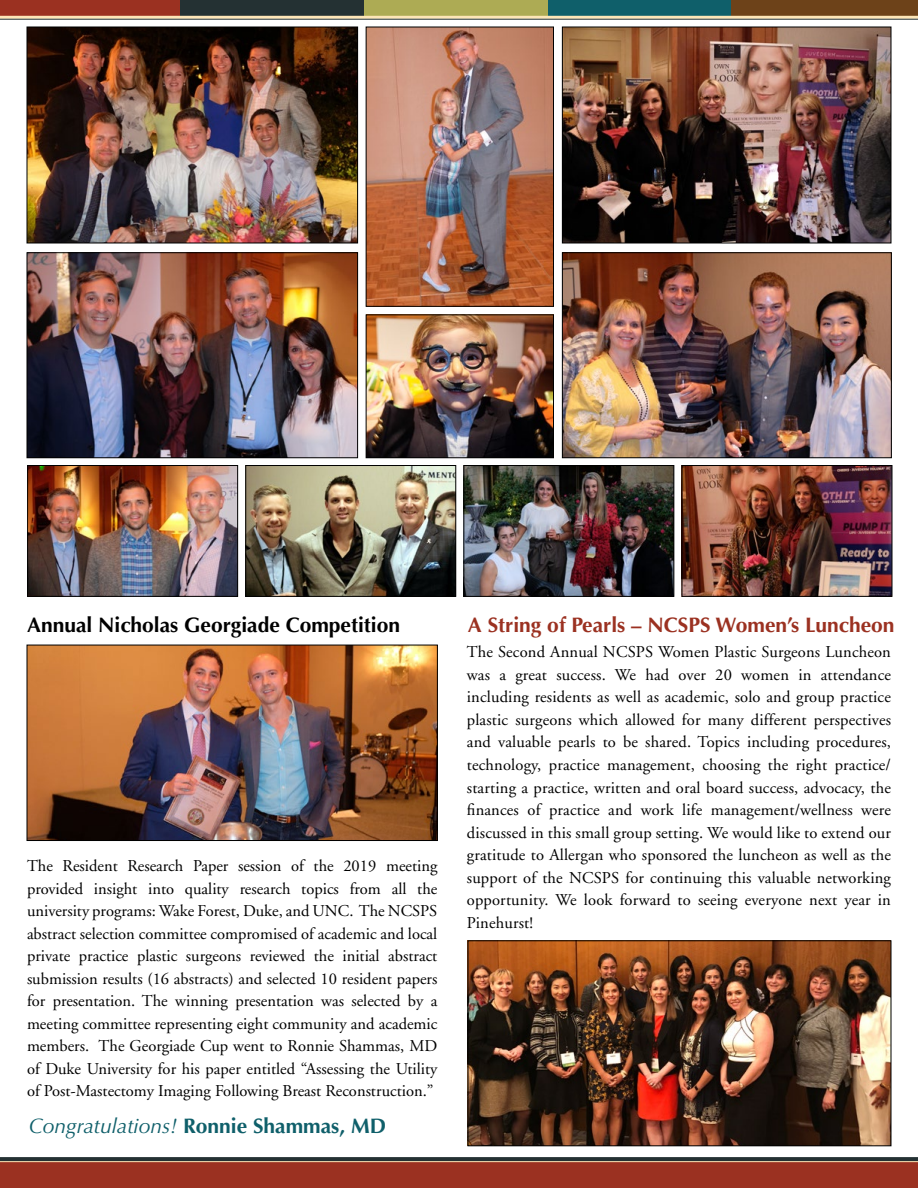
<style>
.page{position:relative;width:918px;height:1188px;background:#fff}
.page>*{position:absolute;margin:0;border:0;box-sizing:border-box;transform-origin:0 0}
.t1{font:700 21px "Optima";color:#9b3121}
.t2{font:700 21px "Optima";color:#000}
.t3{font:italic 21px "Optima";color:#0f5f6a}
.t4{font:16.5px/22.5px "Adobe Garamond";color:#000;text-align:justify}
.s1{font-weight:700;font-style:normal}
</style>
<div class="page">
<div style="left:0;top:0;width:181px;height:17px;background:#9b3121"></div>
<div style="left:181px;top:0;width:183px;height:17px;background:#243133"></div>
<div style="left:364px;top:0;width:184px;height:17px;background:#adab54"></div>
<div style="left:548px;top:0;width:183px;height:17px;background:#0f5f6a"></div>
<div style="left:731px;top:0;width:187px;height:17px;background:#6d4219"></div>
<div style="left:0;top:1159px;width:918px;height:29px;background:#9b3121"></div>
<div style="left:0;top:1157px;width:918px;height:5px;background:#243133"></div>
<hr style="left:0;top:1161px;width:918px;height:1px;background:#fde6b7">
<hr style="left:0;top:16px;width:918px;height:3px;background:#fde6b7">
<hr style="left:0;top:19px;width:918px;height:1px;background:#243133">
<img style="left:29px;top:29px;width:327px;height:212px">
<div style="left:27px;top:27px;width:331px;height:216px;border:1px solid #000"></div>
<img style="left:29px;top:467px;width:207px;height:128px">
<div style="left:27px;top:465px;width:211px;height:132px;border:1px solid #000"></div>
<img style="left:247px;top:467px;width:207px;height:128px">
<div style="left:245px;top:465px;width:211px;height:132px;border:1px solid #000"></div>
<img style="left:465px;top:467px;width:207px;height:128px">
<div style="left:463px;top:465px;width:211px;height:132px;border:1px solid #000"></div>
<img style="left:684px;top:467px;width:206px;height:128px">
<div style="left:682px;top:465px;width:210px;height:132px;border:1px solid #000"></div>
<img style="left:564px;top:29px;width:325px;height:212px">
<div style="left:562px;top:27px;width:329px;height:216px;border:1px solid #000"></div>
<img style="left:29px;top:254px;width:327px;height:202px">
<div style="left:27px;top:252px;width:331px;height:206px;border:1px solid #000"></div>
<img style="left:564px;top:254px;width:326px;height:202px">
<div style="left:562px;top:252px;width:330px;height:206px;border:1px solid #000"></div>
<img style="left:368px;top:29px;width:184px;height:276px">
<div style="left:366px;top:27px;width:188px;height:280px;border:1px solid #000"></div>
<img style="left:29px;top:647px;width:407px;height:192px">
<div style="left:27px;top:645px;width:411px;height:196px;border:1px solid #000"></div>
<img style="left:470px;top:942px;width:419px;height:202px">
<div style="left:468px;top:940px;width:423px;height:206px;border:1px solid #000"></div>
<img style="left:368px;top:316px;width:184px;height:140px">
<div style="left:366px;top:314px;width:188px;height:144px;border:1px solid #000"></div>
<p class="t2" style="left:27px;top:613px;width:375px">Annual Nicholas Georgiade Competition</p>
<p class="t4" style="left:27px;top:855px;width:412px">The Resident Research Paper session of the 2019 meeting provided insight into quality research topics from all the university programs: Wake Forest, Duke, and UNC. The NCSPS abstract selection committee compromised of academic and local private practice plastic surgeons reviewed the initial abstract submission results (16 abstracts) and selected 10 resident papers for presentation. The winning presentation was selected by a meeting committee representing eight community and academic members. The Georgiade Cup went to Ronnie Shammas, MD of Duke University for his paper entitled “Assessing the Utility of Post-Mastectomy Imaging Following Breast Reconstruction.”</p>
<p class="t3" style="left:29px;top:1114px;width:359px">Congratulations! <span class="s1">Ronnie Shammas, MD</span></p>
<p class="t1" style="left:468px;top:612px;width:428px">A String of Pearls – NCSPS Women’s Luncheon</p>
<p class="t4" style="left:467px;top:641px;width:426px">The Second Annual NCSPS Women Plastic Surgeons Luncheon was a great success. We had over 20 women in attendance including residents as well as academic, solo and group practice plastic surgeons which allowed for many different perspectives and valuable pearls to be shared. Topics including procedures, technology, practice management, choosing the right practice/ starting a practice, written and oral board success, advocacy, the finances of practice and work life management/wellness were discussed in this small group setting. We would like to extend our gratitude to Allergan who sponsored the luncheon as well as the support of the NCSPS for continuing this valuable networking opportunity. We look forward to seeing everyone next year in Pinehurst!</p>
</div>
